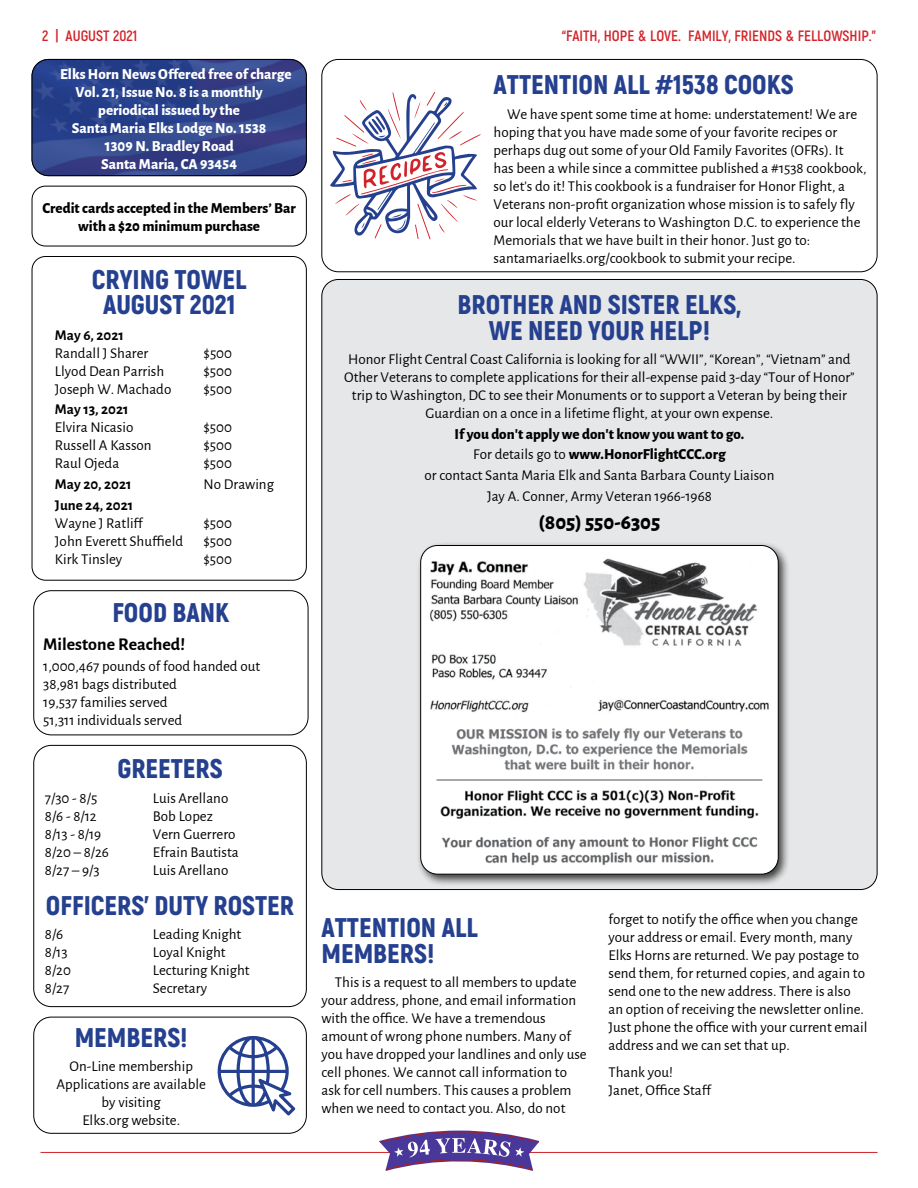
<style>
.page{position:relative;width:918px;height:1188px;background:#fff}
.page>*{position:absolute;margin:0;border:0;box-sizing:border-box;transform-origin:0 0}
.t1{font:900 27px/25.5px "Akrobat";color:#25408f;text-align:center}
.t2{font:800 21px "Alegreya Sans";color:#000}
.t3{font:700 18px "Alegreya Sans";color:#000}
.t4{font:15px/18px "Alegreya Sans";color:#000}
.t5{font:800 15px "Alegreya Sans";color:#fff}
.t6{font:800 15px/18px "Alegreya Sans";color:#000;text-align:center}
.t7{font:700 15px "Akrobat";color:#d2232a}
.t8{font:700 15px "Alegreya Sans";color:#000}
.s1{font-weight:800}
</style>
<div class="page">
<hr style="left:40px;top:1152px;width:838px;height:1px;background:#d2232a">
<svg style="left:380px;top:1128px;width:159px;height:15px"></svg>
<svg style="left:379px;top:1131px;width:160px;height:40px"></svg>
<svg style="left:32px;top:59px;width:274px;height:117px;background:#2f438a"></svg>
<div style="left:32px;top:59px;width:275px;height:117px;border:1px solid #000;border-radius:17px"></div>
<div style="left:321px;top:59px;width:556px;height:213px;border:1px solid #000;border-radius:17px"></div>
<div style="left:322px;top:279px;width:555px;height:611px;background:#e6e7e8;border-radius:17px"></div>
<div style="left:32px;top:186px;width:275px;height:60px;border:1px solid #000;border-radius:13px"></div>
<div style="left:33px;top:590px;width:275px;height:145px;border:1px solid #000;border-radius:18px"></div>
<div style="left:33px;top:745px;width:274px;height:262px;border:1px solid #000;border-radius:18px"></div>
<div style="left:32px;top:256px;width:275px;height:325px;border:1px solid #000;border-radius:14px"></div>
<svg style="left:330px;top:92px;width:147px;height:147px"></svg>
<div style="left:416px;top:541px;width:375px;height:345px;background:#000;opacity:.75"></div>
<div style="left:421px;top:545px;width:357px;height:329px;background:#fff;border-radius:17px"></div>
<div style="left:420px;top:545px;width:359px;height:330px;border:1px solid #000;border-radius:17px"></div>
<img style="left:430px;top:558px;width:339px;height:155px">
<img style="left:440px;top:728px;width:319px;height:138px">
<hr style="left:437px;top:779px;width:325px;height:2px;background:#838487">
<div style="left:33px;top:1017px;width:274px;height:117px;border:1px solid #000;border-radius:18px"></div>
<svg style="left:218px;top:1036px;width:77px;height:79px"></svg>
<p class="t7" style="left:42px;top:26px;width:97px">2 | AUGUST 2021</p>
<p class="t7" style="left:562px;top:26px;width:316px">“FAITH, HOPE &amp; LOVE. FAMILY, FRIENDS &amp; FELLOWSHIP.”</p>
<p class="t5" style="left:60px;top:62px;width:233px">Elks Horn News Offered free of charge</p>
<p class="t5" style="left:76px;top:80px;width:189px">Vol. 21, Issue No. 8 is a monthly</p>
<p class="t5" style="left:98px;top:98px;width:143px">periodical issued by the</p>
<p class="t5" style="left:72px;top:116px;width:196px">Santa Maria Elks Lodge No. 1538</p>
<p class="t5" style="left:105px;top:134px;width:130px">1309 N. Bradley Road</p>
<p class="t5" style="left:101px;top:152px;width:138px">Santa Maria, CA 93454</p>
<p class="t6" style="left:42px;top:198px;width:255px">Credit cards accepted in the Members’ Bar with a $20 minimum purchase</p>
<h1 class="t1" style="left:494px;top:72px;width:302px">ATTENTION ALL #1538 COOKS</h1>
<p class="t4" style="left:494px;top:104px;width:374px;text-indent:14px">We have spent some time at home: understatement! We are hoping that you have made some of your favorite recipes or perhaps dug out some of your Old Family Favorites (OFRs). It has been a while since a committee published a #1538 cookbook, so let’s do it! This cookbook is a fundraiser for Honor Flight, a Veterans non-profit organization whose mission is to safely fly our local elderly Veterans to Washington D.C. to experience the Memorials that we have built in their honor. Just go to: santamariaelks.org/cookbook to submit your recipe.</p>
<h1 class="t1" style="left:92px;top:266px;width:156px">CRYING TOWEL<br>AUGUST 2021</h1>
<p class="t8" style="left:55px;top:324px;width:70px">May 6, 2021</p>
<p class="t4" style="left:55px;top:343px;width:95px">Randall J Sharer</p>
<p class="t4" style="left:203px;top:343px;width:30px">$500</p>
<p class="t4" style="left:55px;top:361px;width:111px">Llyod Dean Parrish</p>
<p class="t4" style="left:203px;top:361px;width:30px">$500</p>
<p class="t4" style="left:55px;top:379px;width:118px">Joseph W. Machado</p>
<p class="t4" style="left:203px;top:379px;width:30px">$500</p>
<p class="t8" style="left:55px;top:398px;width:75px">May 13, 2021</p>
<p class="t4" style="left:55px;top:418px;width:80px">Elvira Nicasio</p>
<p class="t4" style="left:203px;top:418px;width:30px">$500</p>
<p class="t4" style="left:55px;top:436px;width:98px">Russell A Kasson</p>
<p class="t4" style="left:203px;top:436px;width:30px">$500</p>
<p class="t4" style="left:55px;top:454px;width:66px">Raul Ojeda</p>
<p class="t4" style="left:203px;top:454px;width:30px">$500</p>
<p class="t8" style="left:55px;top:473px;width:78px">May 20, 2021</p>
<p class="t4" style="left:203px;top:474px;width:72px">No Drawing</p>
<p class="t8" style="left:55px;top:494px;width:80px">June 24, 2021</p>
<p class="t4" style="left:55px;top:513px;width:89px">Wayne J Ratliff</p>
<p class="t4" style="left:203px;top:513px;width:30px">$500</p>
<p class="t4" style="left:55px;top:531px;width:130px">John Everett Shuffield</p>
<p class="t4" style="left:203px;top:531px;width:30px">$500</p>
<p class="t4" style="left:55px;top:549px;width:69px">Kirk Tinsley</p>
<p class="t4" style="left:203px;top:549px;width:30px">$500</p>
<h1 class="t1" style="left:112px;top:599px;width:119px">FOOD BANK</h1>
<p class="t3" style="left:43px;top:631px;width:143px">Milestone Reached!</p>
<p class="t4" style="left:43px;top:656px;width:219px">1,000,467 pounds of food handed out<br>38,981 bags distributed<br>19,537 families served<br>51,311 individuals served</p>
<h1 class="t1" style="left:117px;top:756px;width:107px">GREETERS</h1>
<p class="t4" style="left:45px;top:788px;width:54px">7/30 - 8/5</p>
<p class="t4" style="left:153px;top:788px;width:77px">Luis Arellano</p>
<p class="t4" style="left:45px;top:806px;width:53px">8/6 - 8/12</p>
<p class="t4" style="left:153px;top:806px;width:61px">Bob Lopez</p>
<p class="t4" style="left:45px;top:824px;width:58px">8/13 - 8/19</p>
<p class="t4" style="left:153px;top:824px;width:84px">Vern Guerrero</p>
<p class="t4" style="left:45px;top:842px;width:66px">8/20 – 8/26</p>
<p class="t4" style="left:153px;top:842px;width:87px">Efrain Bautista</p>
<p class="t4" style="left:45px;top:860px;width:56px">8/27 – 9/3</p>
<p class="t4" style="left:153px;top:860px;width:77px">Luis Arellano</p>
<h1 class="t1" style="left:46px;top:892px;width:250px">OFFICERS’ DUTY ROSTER</h1>
<p class="t4" style="left:45px;top:925px;width:20px">8/6</p>
<p class="t4" style="left:153px;top:925px;width:90px">Leading Knight</p>
<p class="t4" style="left:45px;top:943px;width:24px">8/13</p>
<p class="t4" style="left:153px;top:943px;width:74px">Loyal Knight</p>
<p class="t4" style="left:45px;top:961px;width:28px">8/20</p>
<p class="t4" style="left:153px;top:961px;width:98px">Lecturing Knight</p>
<p class="t4" style="left:45px;top:979px;width:26px">8/27</p>
<p class="t4" style="left:153px;top:979px;width:56px">Secretary</p>
<h1 class="t1" style="left:75px;top:1024px;width:115px">MEMBERS!</h1>
<p class="t4" style="left:57px;top:1056px;width:151px;text-align:center">On-Line membership<br>Applications are available by visiting<br>Elks.org website.</p>
<h1 class="t1" style="left:457px;top:292px;width:285px">BROTHER AND SISTER ELKS,<br>WE NEED YOUR HELP!</h1>
<p class="t4" style="left:344px;top:350px;width:512px;text-align:center">Honor Flight Central Coast California is looking for all “WWII”, “Korean”, “Vietnam” and Other Veterans to complete applications for their all-expense paid 3-day “Tour of Honor” trip to Washington, DC to see their Monuments or to support a Veteran by being their Guardian on a once in a lifetime flight, at your own expense.</p>
<p class="t4" style="left:424px;top:423px;width:351px;line-height:20.7px;text-align:center"><span class="s1">If you don’t apply we don’t know you want to go.<br></span>For details go to <span class="s1">www.HonorFlightCCC.org<br></span>or contact Santa Maria Elk and Santa Barbara County Liaison Jay A. Conner, Army Veteran 1966-1968</p>
<h2 class="t2" style="left:539px;top:506px;width:123px">(805) 550-6305</h2>
<h1 class="t1" style="left:321px;top:915px;width:158px;text-align:left">ATTENTION ALL<br>MEMBERS!</h1>
<p class="t4" style="left:321px;top:973px;width:267px;text-indent:14px">This is a request to all members to update your address, phone, and email information with the office. We have a tremendous amount of wrong phone numbers. Many of you have dropped your landlines and only use cell phones. We cannot call information to ask for cell numbers. This causes a problem when we need to contact you. Also, do not</p>
<p class="t4" style="left:608px;top:909px;width:260px">forget to notify the office when you change your address or email. Every month, many Elks Horns are returned. We pay postage to send them, for returned copies, and again to send one to the new address. There is also an option of receiving the newsletter online.<br>Just phone the office with your current email address and we can set that up.</p>
<p class="t4" style="left:608px;top:1062px;width:104px">Thank you!<br>Janet, Office Staff</p>
</div>
